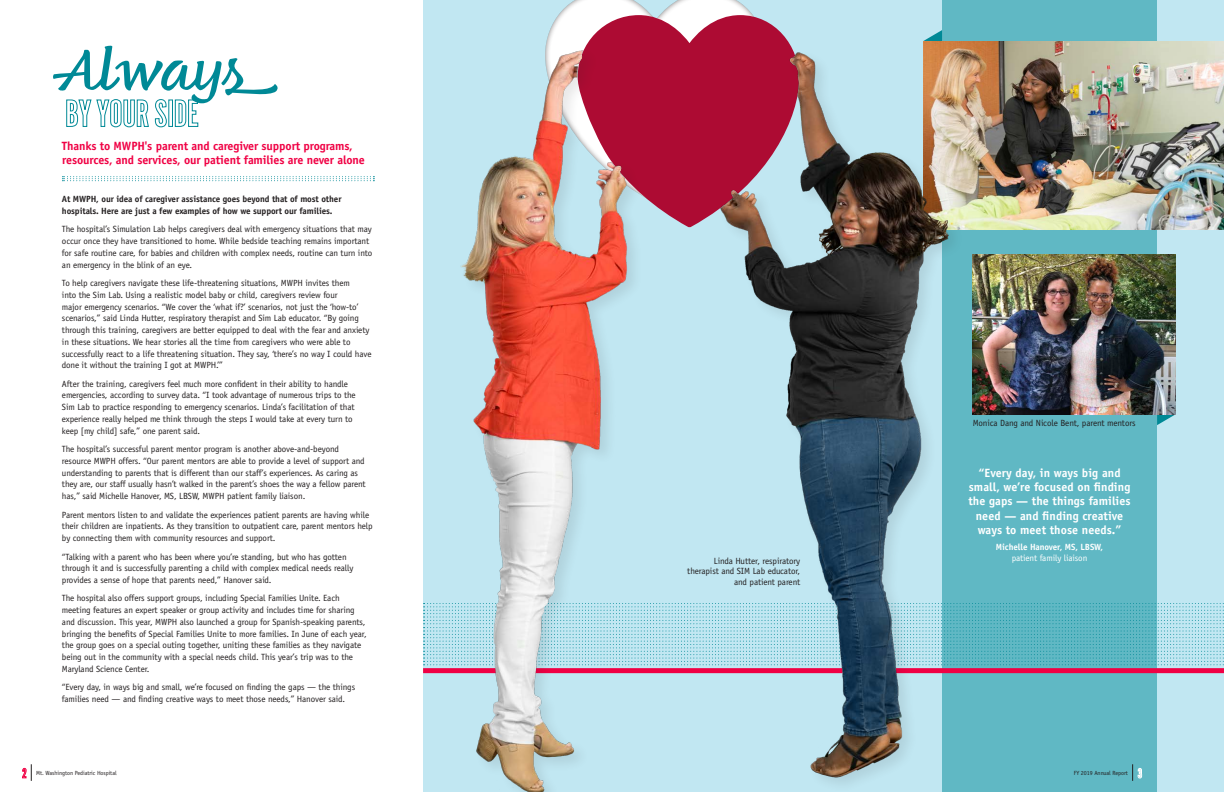
<style>
.page{position:relative;width:1224px;height:792px;background:#fff}
.page>*{position:absolute;margin:0;border:0;box-sizing:border-box;transform-origin:0 0}
.t1{font:56.9px "Feltro";color:#008996}
.t2{font:700 12px/14.4px "Officina Sans Std";letter-spacing:.005em;color:#fff;text-align:center}
.t3{font:700 12px/14px "Officina Sans Std";letter-spacing:-.01em;color:#f00044}
.t4{font:9px/11.8px "Officina Sans Std";letter-spacing:-.01em;color:#231f20}
.t5{font:700 9px/11.8px "Officina Sans Std";letter-spacing:-.01em;color:#231f20}
.t6{font:700 9px/11px "Officina Sans Std";letter-spacing:-.01em;color:#fff;text-align:center}
.t7{font:6px "Officina Sans Std";letter-spacing:-.01em;color:#231f20}
.s1{font-weight:400}
</style>
<div class="page">
<div style="left:423px;top:0;width:801px;height:792px;background:#c1e7f2"></div>
<div style="left:544px;top:0;width:223px;height:204px;background:#231f20;opacity:.7"></div>
<div style="left:942px;top:0;width:215px;height:792px;background:#60b8c4"></div>
<svg style="left:424px;top:603px;width:800px;height:62px"></svg>
<div style="left:423px;top:668px;width:801px;height:5px;background:#f00044"></div>
<img style="left:967px;top:41px;width:257px;height:189px">
<svg style="left:1157px;top:414px;width:19px;height:11px"></svg>
<img style="left:973px;top:254px;width:203px;height:160px">
<svg style="left:62px;top:176px;width:312px;height:5px"></svg>
<svg style="left:66px;top:99px;width:83px;height:29px"></svg>
<svg style="left:155px;top:99px;width:12px;height:29px"></svg>
<div style="left:168px;top:100px;width:5px;height:27px;border:1px solid #008996"></div>
<svg style="left:175px;top:99px;width:24px;height:28px"></svg>
<svg style="left:22px;top:764px;width:10px;height:17px"></svg>
<svg style="left:1132px;top:764px;width:10px;height:17px"></svg>
<img style="left:442px;top:11px;width:525px;height:781px">
<p class="t1" style="left:53px;top:31px;width:221px">Always</p>
<p class="t3" style="left:62px;top:139px;width:304px">Thanks to MWPH's parent and caregiver support programs, resources, and services, our patient families are never alone</p>
<p class="t5" style="left:62px;top:193px;width:281px">At MWPH, our idea of caregiver assistance goes beyond that of most other hospitals. Here are just a few examples of how we support our families.</p>
<p class="t4" style="left:62px;top:223px;width:312px">The hospital’s Simulation Lab helps caregivers deal with emergency situations that may occur once they have transitioned to home. While bedside teaching remains important for safe routine care, for babies and children with complex needs, routine can turn into an emergency in the blink of an eye.</p>
<p class="t4" style="left:62px;top:277px;width:311px">To help caregivers navigate these life-threatening situations, MWPH invites them<br>into the Sim Lab. Using a realistic model baby or child, caregivers review four<br>major emergency scenarios. “We cover the ‘what if?’ scenarios, not just the ‘how-to’ scenarios,” said Linda Hutter, respiratory therapist and Sim Lab educator. “By going through this training, caregivers are better equipped to deal with the fear and anxiety in these situations. We hear stories all the time from caregivers who were able to successfully react to a life threatening situation. They say, ‘there’s no way I could have done it without the training I got at MWPH.’”</p>
<p class="t4" style="left:62px;top:378px;width:295px">After the training, caregivers feel much more confident in their ability to handle emergencies, according to survey data. “I took advantage of numerous trips to the Sim Lab to practice responding to emergency scenarios. Linda’s facilitation of that experience really helped me think through the steps I would take at every turn to keep [my child] safe,” one parent said.</p>
<p class="t4" style="left:62px;top:443px;width:305px">The hospital’s successful parent mentor program is another above-and-beyond resource MWPH offers. “Our parent mentors are able to provide a level of support and understanding to parents that is different than our staff’s experiences. As caring as they are, our staff usually hasn’t walked in the parent’s shoes the way a fellow parent has,” said Michelle Hanover, MS, LBSW, MWPH patient family liaison.</p>
<p class="t4" style="left:62px;top:509px;width:312px">Parent mentors listen to and validate the experiences patient parents are having while their children are inpatients. As they transition to outpatient care, parent mentors help by connecting them with community resources and support.</p>
<p class="t4" style="left:62px;top:551px;width:293px">“Talking with a parent who has been where you’re standing, but who has gotten through it and is successfully parenting a child with complex medical needs really provides a sense of hope that parents need,” Hanover said.</p>
<p class="t4" style="left:62px;top:593px;width:306px">The hospital also offers support groups, including Special Families Unite. Each meeting features an expert speaker or group activity and includes time for sharing and discussion. This year, MWPH also launched a group for Spanish-speaking parents, bringing the benefits of Special Families Unite to more families. In June of each year, the group goes on a special outing together, uniting these families as they navigate being out in the community with a special needs child. This year’s trip was to the Maryland Science Center.</p>
<p class="t4" style="left:62px;top:681px;width:295px">“Every day, in ways big and small, we’re focused on finding the gaps — the things families need — and finding creative ways to meet those needs,” Hanover said.</p>
<p class="t4" style="left:687px;top:555px;width:115px;line-height:10.8px;text-align:right">Linda Hutter, respiratory therapist and SIM Lab educator, and patient parent</p>
<p class="t4" style="left:973px;top:417px;width:164px">Monica Dang and Nicole Bent, parent mentors</p>
<p class="t2" style="left:968px;top:465px;width:164px">“Every day, in ways big and small, we’re focused on finding the gaps — the things families need — and finding creative ways to meet those needs.”</p>
<p class="t6" style="left:996px;top:541px;width:109px">Michelle Hanover, MS, LBSW, <span class="s1">patient family liaison</span></p>
<p class="t7" style="left:36px;top:770px;width:82px">Mt. Washington Pediatric Hospital</p>
<p class="t7" style="left:1074px;top:770px;width:56px">FY 2019 Annual Report</p>
</div>
